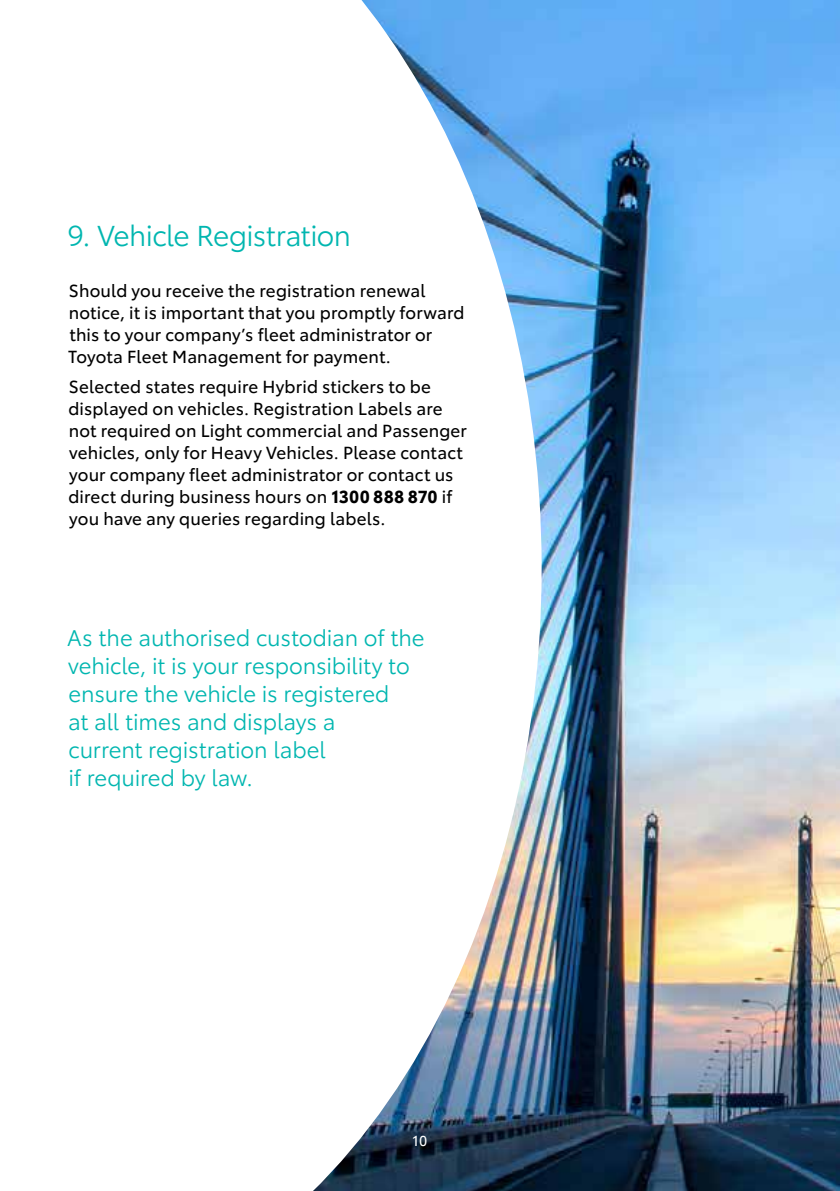
<style>
.page{position:relative;width:840px;height:1191px;background:#fff}
.page>*{position:absolute;margin:0;border:0;box-sizing:border-box;transform-origin:0 0}
.t1{font:28px "Toyota Type";letter-spacing:-.02em;color:#00b6b0}
.t2{font:22px/28px "Toyota Type";letter-spacing:-.005em;color:#00b6b0}
.t3{font:17px/22px "Toyota Type";letter-spacing:.005em;color:#000}
.t4{font:14px "Toyota Type";color:#fff}
.s1{font-weight:700}
</style>
<div class="page">
<img style="left:541px;top:0;width:298px;height:1191px">
<svg style="left:313px;top:0;width:228px;height:1191px"></svg>
<h1 class="t1" style="left:67px;top:215px;width:285px">9. Vehicle Registration</h1>
<p class="t3" style="left:68px;top:278px;width:397px">Should you receive the registration renewal notice, it is important that you promptly forward this to your company’s fleet administrator or Toyota Fleet Management for payment.</p>
<p class="t3" style="left:68px;top:375px;width:400px">Selected states require Hybrid stickers to be displayed on vehicles. Registration Labels are not required on Light commercial and Passenger vehicles, only for Heavy Vehicles. Please contact your company fleet administrator or contact us direct during business hours on <span class="s1">1300 888 870</span> if you have any queries regarding labels.</p>
<p class="t2" style="left:67px;top:622px;width:359px">As the authorised custodian of the vehicle, it is your responsibility to ensure the vehicle is registered<br>at all times and displays a<br>current registration label<br>if required by law.</p>
<p class="t4" style="left:412px;top:1130px;width:16px">10</p>
</div>
